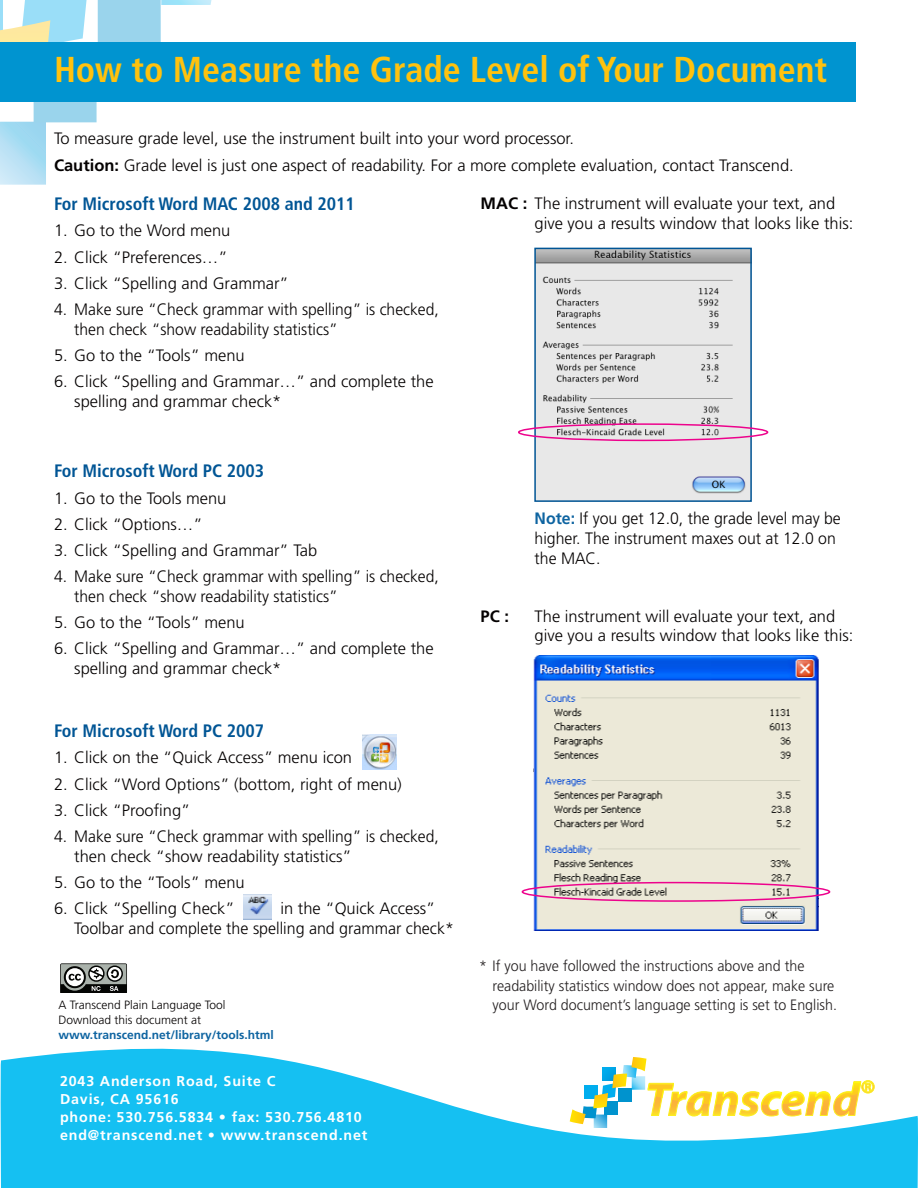
<style>
.page{position:relative;width:918px;height:1188px;background:#fff}
.page>*{position:absolute;margin:0;border:0;box-sizing:border-box;transform-origin:0 0}
.t1{font:700 condensed 36px "Frutiger";color:#ffc20e}
.Heading{font:700 condensed 18px "Frutiger";color:#005595}
.body{font:300 16.5px/19.5px "Frutiger";color:#040101}
.body-2{font:300 16.5px/19.5px "Frutiger";color:#040101;scale:.95 1}
.body-3{font:300 16.5px/19.5px "Frutiger";color:#040101;scale:.96 1}
.t2{font:700 16.5px "Frutiger";color:#040101}
.body-4{font:300 15px/19.5px "Frutiger";color:#231f20;scale:.95 1}
.t3{font:700 14.25px/18px "Frutiger";letter-spacing:.06em;color:#fff}
.body-5{font:700 12px/15px "Frutiger";color:#0e64a1}
.body-6{font:300 12px "Frutiger";color:#040101}
.s1{font-weight:700}
.s2{font-weight:700;color:#0e64a1}
.s3{font-weight:300;color:#040101}
</style>
<div class="page">
<svg style="left:0;top:122px;width:46px;height:63px;background:#afdef3"></svg>
<div style="left:98px;top:0;width:63px;height:63px;background:#9ad4ec"></div>
<svg style="left:161px;top:0;width:51px;height:5px"></svg>
<div style="left:34px;top:59px;width:63px;height:63px;background:#9ad4ec"></div>
<svg style="left:0;top:0;width:87px;height:42px"></svg>
<div style="left:0;top:42px;width:855px;height:59px;background:#0094d0"></div>
<svg style="left:60px;top:963px;width:67px;height:30px;background:#737673"></svg>
<img style="left:537px;top:251px;width:212px;height:248px">
<div style="left:534px;top:248px;width:218px;height:254px;border:2px solid #005595"></div>
<div style="left:518px;top:423px;width:250px;height:18px;border:2px solid #ed028c;border-radius:50%"></div>
<img style="left:534px;top:655px;width:285px;height:275px">
<div style="left:522px;top:882px;width:308px;height:20px;border:2px solid #ed028c;border-radius:50%"></div>
<img style="left:362px;top:734px;width:34px;height:36px">
<img style="left:244px;top:894px;width:28px;height:25px">
<svg style="left:0;top:1048px;width:918px;height:140px;fill:#15c0f2"></svg>
<svg style="left:570px;top:1057px;width:304px;height:71px"></svg>
<h1 class="t1" style="left:54px;top:48px;width:775px">How to Measure the Grade Level of Your Document</h1>
<p class="body" style="left:54px;top:125px;width:741px;line-height:26.2px">To measure grade level, use the instrument built into your word processor.<br><span class="s1">Caution:</span> Grade level is just one aspect of readability. For a more complete evaluation, contact Transcend.</p>
<h2 class="Heading" style="left:54px;top:193px;width:302px">For Microsoft Word MAC 2008 and 2011</h2>
<p class="body" style="left:54px;top:221px;width:178px">1. Go to the Word menu</p>
<p class="body" style="left:54px;top:247px;width:175px">2. Click “Preferences…”</p>
<p class="body" style="left:54px;top:273px;width:236px">3. Click “Spelling and Grammar”</p>
<p class="body-2" style="left:74px;top:300px;width:385px;text-indent:-20px">4. Make sure “Check grammar with spelling” is checked, then check “show readability statistics”</p>
<p class="body" style="left:54px;top:345px;width:192px">5. Go to the “Tools” menu</p>
<p class="body" style="left:74px;top:372px;width:361px;text-indent:-20px">6. Click “Spelling and Grammar…” and complete the spelling and grammar check*</p>
<p class="body" style="left:535px;top:194px;width:320px;text-indent:-54px"><span class="s1">MAC :</span> The instrument will evaluate your text, and give you a results window that looks like this:</p>
<h2 class="Heading" style="left:54px;top:460px;width:212px">For Microsoft Word PC 2003</h2>
<p class="body" style="left:54px;top:488px;width:174px">1. Go to the Tools menu</p>
<p class="body" style="left:54px;top:514px;width:150px">2. Click “Options…”</p>
<p class="body" style="left:54px;top:541px;width:265px">3. Click “Spelling and Grammar” Tab</p>
<p class="body-2" style="left:74px;top:567px;width:385px;text-indent:-20px">4. Make sure “Check grammar with spelling” is checked, then check “show readability statistics”</p>
<p class="body" style="left:54px;top:613px;width:192px">5. Go to the “Tools” menu</p>
<p class="body" style="left:74px;top:639px;width:361px;text-indent:-20px">6. Click “Spelling and Grammar…” and complete the spelling and grammar check*</p>
<h2 class="Heading" style="left:54px;top:720px;width:212px">For Microsoft Word PC 2007</h2>
<p class="body" style="left:54px;top:748px;width:300px">1. Click on the “Quick Access” menu icon</p>
<p class="body" style="left:54px;top:774px;width:349px">2. Click “Word Options” (bottom, right of menu)</p>
<p class="body" style="left:54px;top:800px;width:138px">3. Click “Proofing”</p>
<p class="body-2" style="left:74px;top:827px;width:385px;text-indent:-20px">4. Make sure “Check grammar with spelling” is checked, then check “show readability statistics”</p>
<p class="body" style="left:54px;top:872px;width:192px">5. Go to the “Tools” menu</p>
<p class="body" style="left:54px;top:899px;width:182px">6. Click “Spelling Check”</p>
<p class="body" style="left:74px;top:899px;width:381px;text-indent:206px">in the “Quick Access”<br>Toolbar and complete the spelling and grammar check*</p>
<p class="body-3" style="left:535px;top:509px;width:321px"><span class="s2">Note:</span> If you get 12.0, the grade level may be higher. The instrument maxes out at 12.0 on the MAC.</p>
<p class="t2" style="left:481px;top:606px;width:30px">PC :</p>
<p class="body" style="left:535px;top:606px;width:320px">The instrument will evaluate your text, and give you a results window that looks like this:</p>
<p class="body-4" style="left:493px;top:956px;width:361px;text-indent:-14px">* If you have followed the instructions above and the readability statistics window does not appear, make sure</p>
<p class="body-6" style="left:58px;top:998px;width:168px">A Transcend Plain Language Tool</p>
<p class="body-4" style="left:493px;top:995px;width:364px">your Word document’s language setting is set to English.</p>
<p class="body-5" style="left:58px;top:1012px;width:217px"><span class="s3">Download this document at </span>www.transcend.net/library/tools.html</p>
<p class="t3" style="left:60px;top:1072px;width:309px">2043 Anderson Road, Suite C<br>Davis, CA 95616<br>phone: 530.756.5834 • fax: 530.756.4810 end@transcend.net • www.transcend.net</p>
</div>
